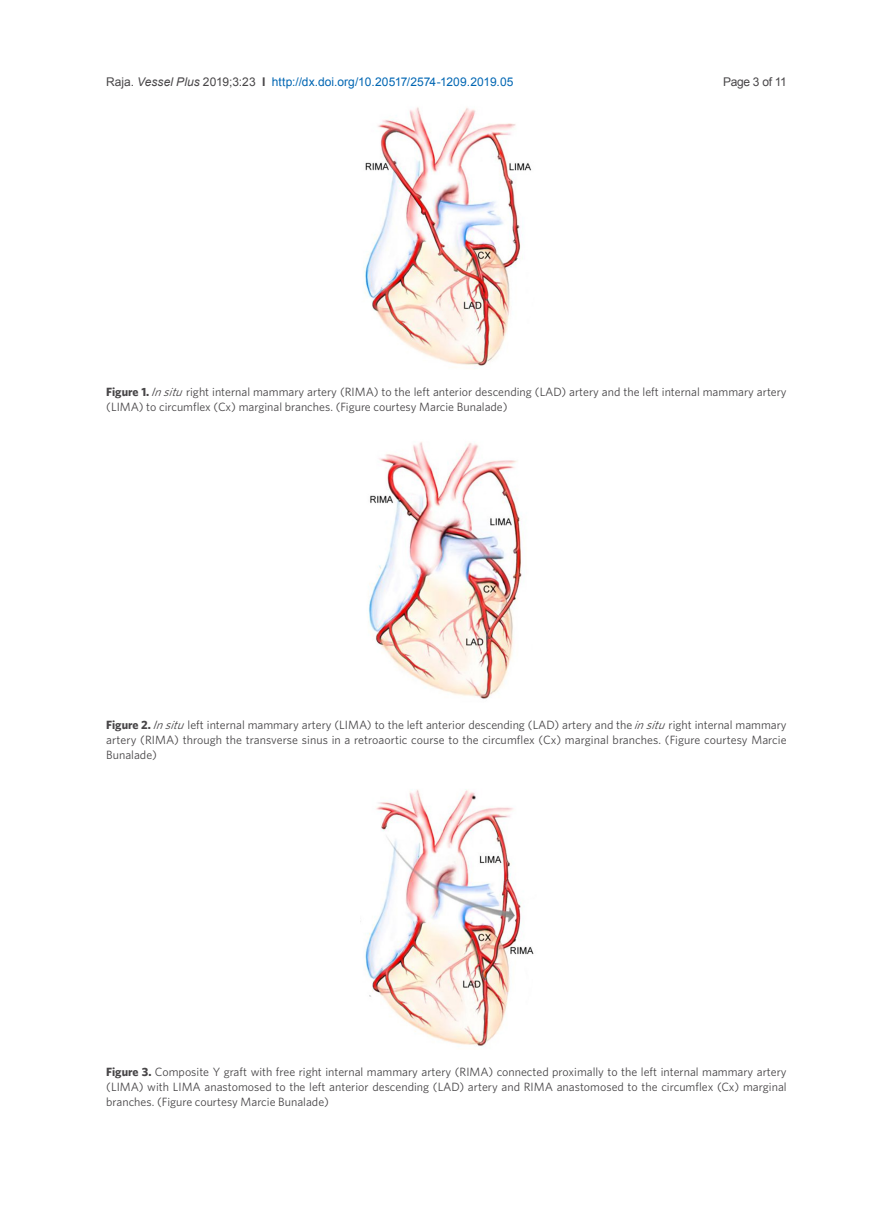
<style>
.page{position:relative;width:893px;height:1212px;background:#fff}
.page>*{position:absolute;margin:0;border:0;box-sizing:border-box;transform-origin:0 0}
.t1{font:12px/15px "Whitney";color:#484648;text-align:justify}
.t2{font:12px "Arial";letter-spacing:.005em;color:#0166b3}
.t3{font:12px "Arial";letter-spacing:-.025em;color:#484648}
.s1{color:#484648}
.s2{font-style:italic;color:#484648}
.s3{font-weight:700;color:#484648}
.s4{font-weight:700}
.s5{font-style:italic}
</style>
<div class="page">
<img style="left:363px;top:107px;width:169px;height:259px">
<img style="left:368px;top:442px;width:155px;height:257px">
<img style="left:360px;top:789px;width:174px;height:258px">
<p class="t2" style="left:106px;top:73px;width:409px"><span class="s1">Raja.</span> <span class="s2">Vessel Plus</span> <span class="s1">2019;3:23</span> <span class="s3">I</span> http://dx.doi.org/10.20517/2574-1209.2019.05</p>
<p class="t3" style="left:723px;top:73px;width:65px">Page 3 of 11</p>
<p class="t1" style="left:106px;top:384px;width:682px"><span class="s4">Figure 1.</span><span class="s5">Insitu</span> right internal mammary artery (RIMA) to the left anterior descending (LAD) artery and the left internal mammary artery (LIMA) to circumflex (Cx) marginal branches. (Figure courtesy Marcie Bunalade)</p>
<p class="t1" style="left:106px;top:717px;width:682px"><span class="s4">Figure 2.</span><span class="s5">Insitu</span> left internal mammary artery (LIMA) to the left anterior descending (LAD) artery and the <span class="s5">insitu</span> right internal mammary artery (RIMA) through the transverse sinus in a retroaortic course to the circumflex (Cx) marginal branches. (Figure courtesy Marcie Bunalade)</p>
<p class="t1" style="left:106px;top:1064px;width:682px"><span class="s4">Figure 3.</span> Composite Y graft with free right internal mammary artery (RIMA) connected proximally to the left internal mammary artery (LIMA) with LIMA anastomosed to the left anterior descending (LAD) artery and RIMA anastomosed to the circumflex (Cx) marginal branches. (Figure courtesy Marcie Bunalade)</p>
</div>
